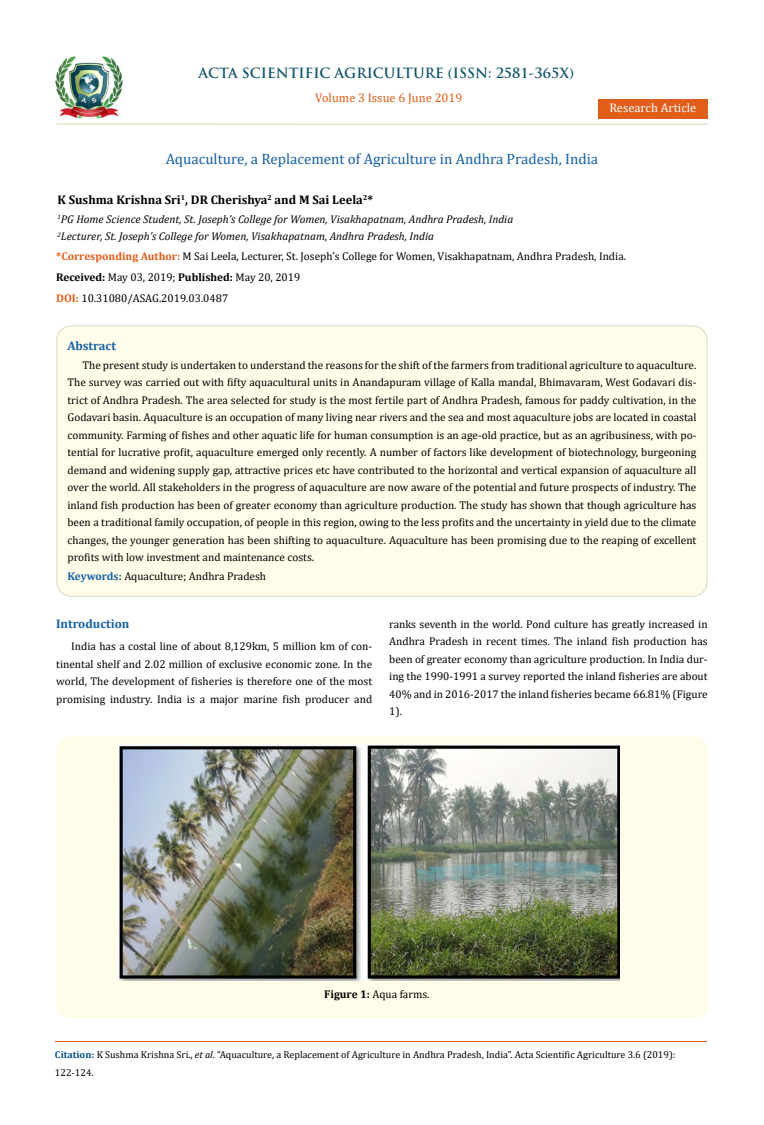
<style>
.page{position:relative;width:764px;height:1125px;background:#fff}
.page>*{position:absolute;margin:0;border:0;box-sizing:border-box;transform-origin:0 0}
.t1{font:15px "Cambria";color:#1560a6}
.t2{font:700 13.75px "Trajan Pro";color:#0e546a}
.t3{font:700 12.5px "Cambria";color:#000}
.t4{font:12.5px "Cambria";color:#e05d1a}
.t5{font:700 12.5px "Cambria";color:#1560a6}
.t6{font:12.5px "Cambria";color:#fff}
.t7{font:11.25px/17.5px "Cambria";color:#000;text-align:justify}
.t8{font:italic 11.25px/17.5px "Cambria";color:#000}
.t9{font:10px/17.5px "Cambria";color:#000}
.s1{font-weight:700;color:#e05d1a}
.s2{font-weight:700}
.s3{font-weight:700;color:#1560a6}
.s4{font-weight:700;color:#0e546a}
.s5{font-weight:700;color:#035089}
.s6{font-style:italic}
</style>
<div class="page">
<img style="left:56px;top:57px;width:66px;height:61px">
<div style="left:598px;top:99px;width:109px;height:20px;background:#e05d1a"></div>
<div style="left:57px;top:326px;width:650px;height:270px;background:#fffde9;border-radius:15px"></div>
<div style="left:56px;top:737px;width:651px;height:282px;background:#fffde9;border-radius:15px"></div>
<img style="left:118px;top:744px;width:501px;height:237px">
<hr style="left:56px;top:123px;width:651px;height:2px;background:#e0dfcd">
<hr style="left:55px;top:1042px;width:651px;height:1px;background:#e05d1a">
<p class="t2" style="left:199px;top:64px;width:377px">ACTA SCIENTIFIC AGRICULTURE (ISSN: 2581-365X)</p>
<p class="t4" style="left:315px;top:91px;width:149px">Volume 3 Issue 6 June 2019</p>
<p class="t6" style="left:609px;top:100px;width:89px">Research Article</p>
<h1 class="t1" style="left:166px;top:150px;width:434px">Aquaculture, a Replacement of Agriculture in Andhra Pradesh, India</h1>
<p class="t3" style="left:57px;top:191px;width:317px">K Sushma Krishna Sri<sup>1</sup>, DR Cherishya<sup>2</sup> and M Sai Leela<sup>2</sup>*</p>
<p class="t8" style="left:57px;top:210px;width:457px"><sup>1</sup>PG Home Science Student, St. Joseph’s College for Women, Visakhapatnam, Andhra Pradesh, India<br><sup>2</sup>Lecturer, St. Joseph’s College for Women, Visakhapatnam, Andhra Pradesh, India</p>
<p class="t7" style="left:56px;top:247px;width:571px"><span class="s1">*Corresponding Author:</span> M Sai Leela, Lecturer, St. Joseph’s College for Women, Visakhapatnam, Andhra Pradesh, India.</p>
<p class="t7" style="left:56px;top:268px;width:246px"><span class="s2">Received:</span> May 03, 2019; <span class="s2">Published:</span> May 20, 2019</p>
<p class="t7" style="left:56px;top:289px;width:174px"><span class="s1">DOI:</span> 10.31080/ASAG.2019.03.0487</p>
<p class="t5" style="left:67px;top:336px;width:50px">Abstract</p>
<p class="t7" style="left:67px;top:356px;width:630px;text-indent:15px">The present study is undertaken to understand the reasons for the shift of the farmers from traditional agriculture to aquaculture.<br>The survey was carried out with fifty aquacultural units in Anandapuram village of Kalla mandal, Bhimavaram, West Godavari dis&shy;trict of Andhra Pradesh. The area selected for study is the most fertile part of Andhra Pradesh, famous for paddy cultivation, in the Godavari basin. Aquaculture is an occupation of many living near rivers and the sea and most aquaculture jobs are located in coastal community. Farming of fishes and other aquatic life for human consumption is an age-old practice, but as an agribusiness, with po&shy;tential for lucrative profit, aquaculture emerged only recently. A number of factors like development of biotechnology, burgeoning demand and widening supply gap, attractive prices etc have contributed to the horizontal and vertical expansion of aquaculture all over the world. All stakeholders in the progress of aquaculture are now aware of the potential and future prospects of industry. The inland fish production has been of greater economy than agriculture production. The study has shown that though agriculture has been a traditional family occupation, of people in this region, owing to the less profits and the uncertainty in yield due to the climate changes, the younger generation has been shifting to aquaculture. Aquaculture has been promising due to the reaping of excellent profits with low investment and maintenance costs.</p>
<p class="t7" style="left:67px;top:568px;width:200px"><span class="s3">Keywords</span><span class="s4">:</span> Aquaculture; Andhra Pradesh</p>
<p class="t5" style="left:56px;top:615px;width:75px">Introduction</p>
<p class="t7" style="left:56px;top:638px;width:317px;text-indent:15px">India has a costal line of about 8,129km, 5 million km of con&shy;tinental shelf and 2.02 million of exclusive economic zone. In the world, The development of fisheries is therefore one of the most promising industry. India is a major marine fish producer and</p>
<p class="t7" style="left:389px;top:615px;width:320px">ranks seventh in the world. Pond culture has greatly increased in Andhra Pradesh in recent times. The inland fish production has been of greater economy than agriculture production. In India dur&shy;ing the 1990-1991 a survey reported the inland fisheries are about 40% and in 2016-2017 the inland fisheries became 66.81% (Figure 1).</p>
<p class="t7" style="left:324px;top:985px;width:107px"><span class="s2">Figure 1:</span> Aqua farms.</p>
<p class="t9" style="left:55px;top:1046px;width:622px"><span class="s5">Citation:</span> K Sushma Krishna Sri., <span class="s6">et al</span>. “Aquaculture, a Replacement of Agriculture in Andhra Pradesh, India”. Acta Scientific Agriculture 3.6 (2019):<br>122-124.</p>
</div>
